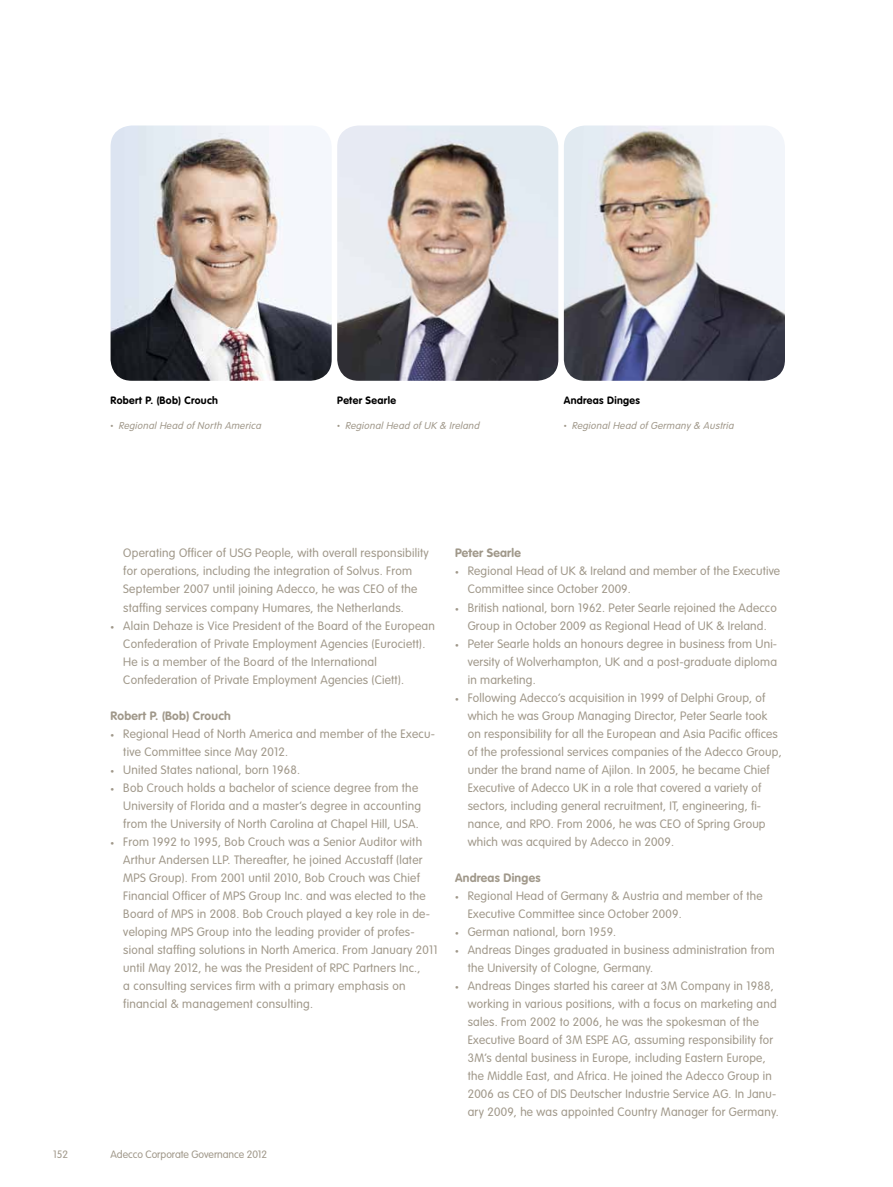
<style>
.page{position:relative;width:893px;height:1187px;background:#fff}
.page>*{position:absolute;margin:0;border:0;box-sizing:border-box;transform-origin:0 0}
.t1{font:300 12px/18px "VAG Rounded Std";letter-spacing:.02em;color:#a0988a}
.t2{font:700 12px "VAG Rounded Std";letter-spacing:.02em;color:#a0988a}
.t3{font:italic 300 10.5px "VAG Rundschrift D";letter-spacing:.03em;color:#a0988a}
.t4{font:700 10.5px "VAG Rounded Std";letter-spacing:.03em;color:#000}
.t5{font:300 10.5px "VAG Rounded Std";letter-spacing:-.005em;color:#a0988a}
.s1{font-family:"VAG Rounded Std";font-style:normal;font-size:6px}
.s2{font-size:7.5px}
</style>
<div class="page">
<img style="left:111px;top:125px;width:221px;height:256px">
<img style="left:337px;top:125px;width:221px;height:256px">
<img style="left:564px;top:125px;width:221px;height:256px">
<p class="t4" style="left:111px;top:394px;width:109px">Robert P. (Bob) Crouch</p>
<p class="t3" style="left:111px;top:420px;width:153px"><span class="s1">•</span> Regional Head of North America</p>
<p class="t4" style="left:337px;top:394px;width:60px">Peter Searle</p>
<p class="t3" style="left:337px;top:420px;width:144px"><span class="s1">•</span> Regional Head of UK &amp; Ireland</p>
<p class="t4" style="left:564px;top:394px;width:78px">Andreas Dinges</p>
<p class="t3" style="left:564px;top:420px;width:172px"><span class="s1">•</span> Regional Head of Germany &amp; Austria</p>
<p class="t1" style="left:123px;top:544px;width:307px">Operating Officer of USG People, with overall responsibility for operations, including the integration of Solvus. From September 2007 until joining Adecco, he was CEO of the staffing services company Humares, the Netherlands.</p>
<p class="t1" style="left:123px;top:616px;width:313px;text-indent:-13px"><span class="s2">•</span> Alain Dehaze is Vice President of the Board of the European Confederation of Private Employment Agencies (Eurociett).<br>He is a member of the Board of the International Confederation of Private Employment Agencies (Ciett).</p>
<p class="t2" style="left:111px;top:708px;width:122px">Robert P. (Bob) Crouch</p>
<p class="t1" style="left:123px;top:724px;width:313px;text-indent:-13px"><span class="s2">•</span> Regional Head of North America and member of the Execu&shy;tive Committee since May 2012.</p>
<p class="t1" style="left:111px;top:760px;width:191px"><span class="s2">•</span> United States national, born 1968.</p>
<p class="t1" style="left:123px;top:778px;width:299px;text-indent:-13px"><span class="s2">•</span> Bob Crouch holds a bachelor of science degree from the<br>University of Florida and a master’s degree in accounting from the University of North Carolina at Chapel Hill, USA.</p>
<p class="t1" style="left:123px;top:832px;width:316px;text-indent:-13px"><span class="s2">•</span> From 1992 to 1995, Bob Crouch was a Senior Auditor with Arthur Andersen LLP. Thereafter, he joined Accustaff (later MPS Group). From 2001 until 2010, Bob Crouch was Chief Financial Officer of MPS Group Inc. and was elected to the Board of MPS in 2008. Bob Crouch played a key role in de&shy;veloping MPS Group into the leading provider of profes&shy;sional staffing solutions in North America. From January 2011 until May 2012, he was the President of RPC Partners Inc.,<br>a consulting services firm with a primary emphasis on financial &amp; management consulting.</p>
<p class="t5" style="left:53px;top:1147px;width:16px">152</p>
<p class="t5" style="left:111px;top:1147px;width:158px">Adecco Corporate Governance 2012</p>
<p class="t2" style="left:455px;top:546px;width:67px">Peter Searle</p>
<p class="t1" style="left:468px;top:562px;width:314px;text-indent:-13px"><span class="s2">•</span> Regional Head of UK &amp; Ireland and member of the Executive<br>Committee since October 2009.</p>
<p class="t1" style="left:455px;top:598px;width:323px;text-align:center"><span class="s2">•</span> British national, born 1962. Peter Searle rejoined the Adecco<br>Group in October 2009 as Regional Head of UK &amp; Ireland.</p>
<p class="t1" style="left:468px;top:634px;width:311px;text-align:justify;text-indent:-13px"><span class="s2">•</span> Peter Searle holds an honours degree in business from Uni&shy;versity of Wolverhampton, UK and a post-graduate diploma in marketing.</p>
<p class="t1" style="left:468px;top:688px;width:315px;text-indent:-13px"><span class="s2">•</span> Following Adecco’s acquisition in 1999 of Delphi Group, of which he was Group Managing Director, Peter Searle took on responsibility for all the European and Asia Pacific offices of the professional services companies of the Adecco Group, under the brand name of Ajilon. In 2005, he became Chief Executive of Adecco UK in a role that covered a variety of sectors, including general recruitment, IT, engineering, fi&shy;nance, and RPO. From 2006, he was CEO of Spring Group which was acquired by Adecco in 2009.</p>
<p class="t2" style="left:455px;top:870px;width:87px">Andreas Dinges</p>
<p class="t1" style="left:468px;top:886px;width:296px;text-indent:-13px"><span class="s2">•</span> Regional Head of Germany &amp; Austria and member of the<br>Executive Committee since October 2009.</p>
<p class="t1" style="left:455px;top:922px;width:163px"><span class="s2">•</span> German national, born 1959.</p>
<p class="t1" style="left:468px;top:940px;width:308px;text-indent:-13px"><span class="s2">•</span> Andreas Dinges graduated in business administration from the University of Cologne, Germany.</p>
<p class="t1" style="left:468px;top:976px;width:312px;text-indent:-13px"><span class="s2">•</span> Andreas Dinges started his career at 3M Company in 1988, working in various positions, with a focus on marketing and sales. From 2002 to 2006, he was the spokesman of the Executive Board of 3M ESPE AG, assuming responsibility for 3M’s dental business in Europe, including Eastern Europe, the Middle East, and Africa. He joined the Adecco Group in 2006 as CEO of DIS Deutscher Industrie Service AG. In Janu&shy;ary 2009, he was appointed Country Manager for Germany.</p>
</div>
